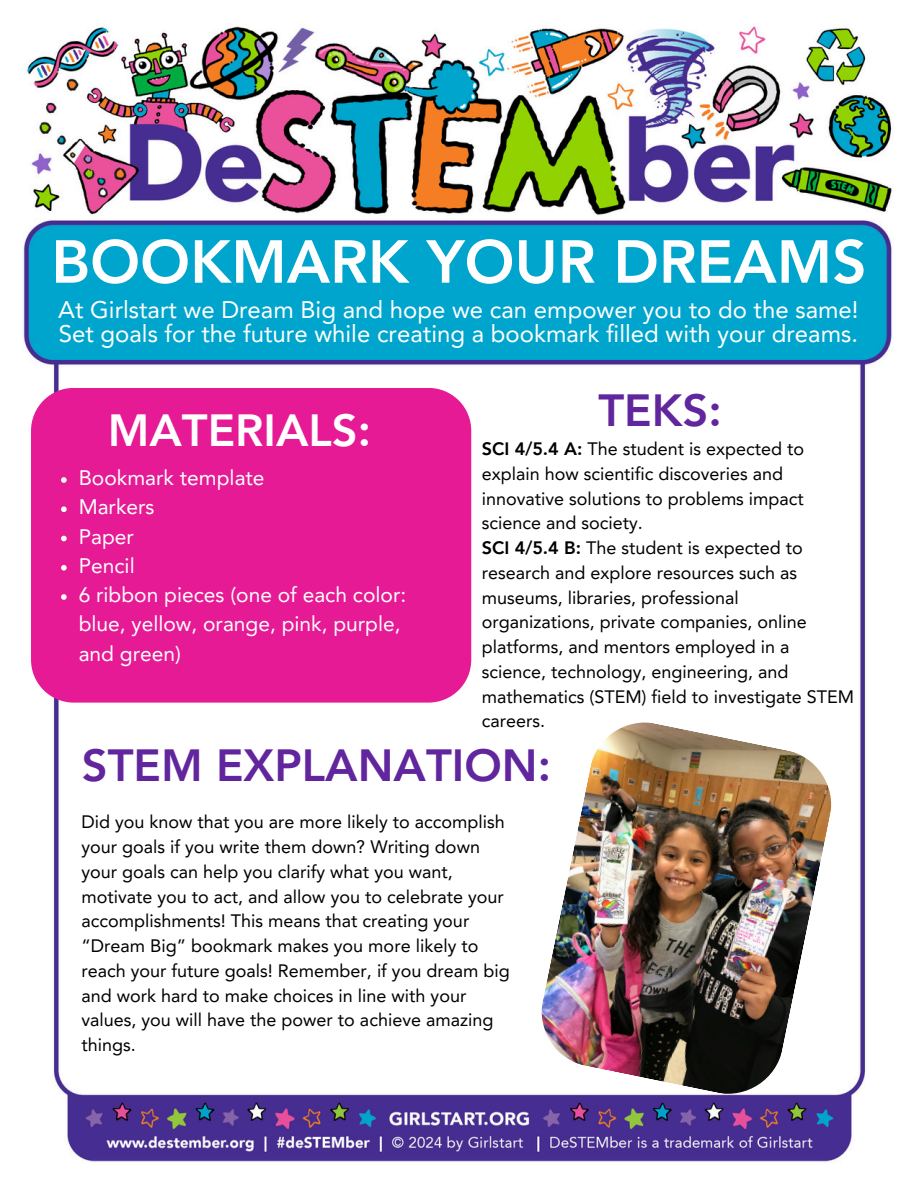
<style>
.page{position:relative;width:918px;height:1188px;background:#fff}
.page>*{position:absolute;margin:0;border:0;box-sizing:border-box;transform-origin:0 0}
.t1{font:800 60px "Avenir LT Pro";color:#fff}
.t2{font:800 45px "Avenir LT Pro";color:#61259e}
.t3{font:800 45px "Avenir LT Pro";color:#fff}
.t4{font:24px/23.7px "Avenir LT Pro";color:#fff}
.t5{font:21px/29.2px "Avenir LT Pro";color:#fff}
.t6{font:18px/24.8px "Avenir LT Pro";color:#000}
.s1{font-weight:800}
</style>
<div class="page">
<img style="left:23px;top:26px;width:869px;height:1136px">
<div style="left:31px;top:388px;width:440px;height:315px;background:#e51a94"></div>
<img style="left:537px;top:718px;width:299px;height:381px">
<svg style="left:61px;top:477px;width:6px;height:6px"></svg>
<svg style="left:61px;top:506px;width:6px;height:6px"></svg>
<svg style="left:61px;top:536px;width:6px;height:5px"></svg>
<svg style="left:61px;top:565px;width:6px;height:6px"></svg>
<svg style="left:61px;top:594px;width:6px;height:6px"></svg>
<h1 class="t1" style="left:51px;top:237px;width:817px">BOOKMARK YOUR DREAMS</h1>
<h3 class="t4" style="left:58px;top:300px;width:802px">At Girlstart we Dream Big and hope we can empower you to do the same!<br>Set goals for the future while creating a bookmark filled with your dreams.</h3>
<h2 class="t3" style="left:108px;top:412px;width:265px">MATERIALS:</h2>
<p class="t5" style="left:79px;top:465px;width:187px">Bookmark template</p>
<p class="t5" style="left:79px;top:494px;width:77px">Markers</p>
<p class="t5" style="left:79px;top:524px;width:57px">Paper</p>
<p class="t5" style="left:79px;top:553px;width:57px">Pencil</p>
<h2 class="t5" style="left:79px;top:582px;width:329px">6 ribbon pieces (one of each color: blue, yellow, orange, pink, purple, and green)</h2>
<p class="t2" style="left:598px;top:392px;width:125px">TEKS:</p>
<p class="t6" style="left:482px;top:438px;width:324px"><span class="s1">SCI 4/5.4 A:</span> The student is expected to explain how scientific discoveries and innovative solutions to problems impact science and society.</p>
<p class="t6" style="left:482px;top:537px;width:374px"><span class="s1">SCI 4/5.4 B:</span> The student is expected to research and explore resources such as museums, libraries, professional organizations, private companies, online platforms, and mentors employed in a science, technology, engineering, and mathematics (STEM) field to investigate STEM careers.</p>
<p class="t2" style="left:82px;top:747px;width:471px">STEM EXPLANATION:</p>
<h2 class="t6" style="left:81px;top:811px;width:430px">Did you know that you are more likely to accomplish your goals if you write them down? Writing down your goals can help you clarify what you want, motivate you to act, and allow you to celebrate your accomplishments! This means that creating your “Dream Big” bookmark makes you more likely to reach your future goals! Remember, if you dream big and work hard to make choices in line with your values, you will have the power to achieve amazing things.</h2>
</div>
